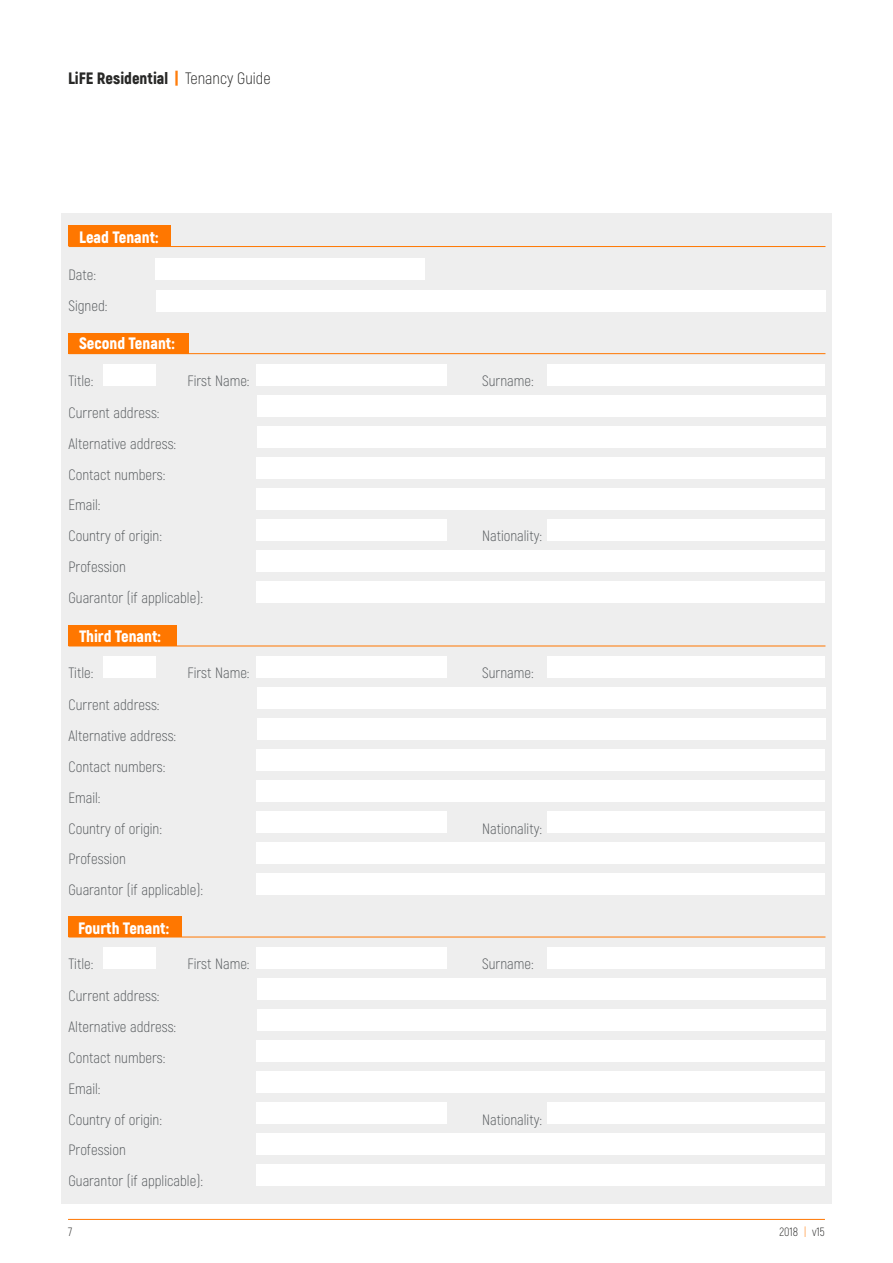
<style>
.page{position:relative;width:893px;height:1263px;background:#fff}
.page>*{position:absolute;margin:0;border:0;box-sizing:border-box;transform-origin:0 0}
.t1{font:900 16.5px "Akrobat";color:#fff}
.t2{font:900 16.5px "Akrobat";color:#282827}
.t3{font:300 15px/30.9px "Akrobat";color:#53575a}
.t4{font:300 12px "Akrobat";color:#282827}
.s1{color:#ff7e0d}
.s2{font-weight:300}
</style>
<div class="page">
<hr style="left:68px;top:1219px;width:757px;height:1px;background:#f70">
<div style="left:61px;top:213px;width:771px;height:990px;background:#eee"></div>
<hr style="left:69px;top:353px;width:756px;height:1px;background:#f70">
<hr style="left:69px;top:246px;width:756px;height:1px;background:#f70">
<div style="left:69px;top:333px;width:120px;height:20px;background:#f70"></div>
<div style="left:69px;top:225px;width:102px;height:21px;background:#f70"></div>
<div style="left:156px;top:258px;width:269px;height:22px;background:#fff"></div>
<div style="left:104px;top:364px;width:52px;height:21px;background:#fff"></div>
<div style="left:256px;top:364px;width:190px;height:21px;background:#fff"></div>
<div style="left:156px;top:290px;width:669px;height:21px;background:#fff"></div>
<div style="left:257px;top:426px;width:568px;height:22px;background:#fff"></div>
<div style="left:257px;top:395px;width:568px;height:22px;background:#fff"></div>
<div style="left:257px;top:457px;width:568px;height:21px;background:#fff"></div>
<div style="left:256px;top:488px;width:569px;height:22px;background:#fff"></div>
<div style="left:257px;top:519px;width:190px;height:21px;background:#fff"></div>
<div style="left:548px;top:519px;width:277px;height:21px;background:#fff"></div>
<div style="left:256px;top:550px;width:569px;height:21px;background:#fff"></div>
<div style="left:257px;top:581px;width:568px;height:21px;background:#fff"></div>
<div style="left:548px;top:364px;width:277px;height:21px;background:#fff"></div>
<hr style="left:69px;top:646px;width:756px;height:1px;background:#f70">
<div style="left:69px;top:625px;width:108px;height:21px;background:#f70"></div>
<div style="left:104px;top:657px;width:52px;height:21px;background:#fff"></div>
<div style="left:256px;top:657px;width:190px;height:21px;background:#fff"></div>
<div style="left:257px;top:718px;width:568px;height:22px;background:#fff"></div>
<div style="left:257px;top:687px;width:568px;height:22px;background:#fff"></div>
<div style="left:257px;top:750px;width:568px;height:21px;background:#fff"></div>
<div style="left:256px;top:780px;width:569px;height:22px;background:#fff"></div>
<div style="left:256px;top:842px;width:569px;height:22px;background:#fff"></div>
<div style="left:257px;top:873px;width:568px;height:22px;background:#fff"></div>
<div style="left:548px;top:657px;width:277px;height:21px;background:#fff"></div>
<div style="left:257px;top:811px;width:190px;height:22px;background:#fff"></div>
<div style="left:548px;top:811px;width:277px;height:22px;background:#fff"></div>
<hr style="left:69px;top:937px;width:756px;height:1px;background:#f70">
<div style="left:69px;top:916px;width:113px;height:21px;background:#f70"></div>
<div style="left:104px;top:948px;width:52px;height:21px;background:#fff"></div>
<div style="left:256px;top:948px;width:190px;height:21px;background:#fff"></div>
<div style="left:257px;top:1009px;width:568px;height:22px;background:#fff"></div>
<div style="left:257px;top:978px;width:568px;height:22px;background:#fff"></div>
<div style="left:257px;top:1041px;width:568px;height:21px;background:#fff"></div>
<div style="left:256px;top:1071px;width:569px;height:22px;background:#fff"></div>
<div style="left:256px;top:1133px;width:569px;height:22px;background:#fff"></div>
<div style="left:257px;top:1164px;width:568px;height:22px;background:#fff"></div>
<div style="left:548px;top:948px;width:277px;height:21px;background:#fff"></div>
<div style="left:257px;top:1102px;width:190px;height:22px;background:#fff"></div>
<div style="left:548px;top:1102px;width:277px;height:22px;background:#fff"></div>
<p class="t2" style="left:68px;top:67px;width:204px">LiFE Residential <span class="s1">|</span> <span class="s2">Tenancy Guide</span></p>
<p class="t1" style="left:79px;top:227px;width:81px">Lead Tenant:</p>
<p class="t3" style="left:69px;top:259px;width:29px">Date:</p>
<p class="t3" style="left:69px;top:290px;width:40px">Signed:</p>
<p class="t1" style="left:79px;top:333px;width:97px">Second Tenant:</p>
<p class="t3" style="left:69px;top:365px;width:26px">Title:</p>
<p class="t3" style="left:69px;top:397px;width:93px">Current address:</p>
<p class="t3" style="left:69px;top:428px;width:109px">Alternative address:</p>
<p class="t3" style="left:69px;top:459px;width:99px">Contact numbers:<br>Email:<br>Country of origin:</p>
<p class="t3" style="left:188px;top:365px;width:64px">First Name:</p>
<p class="t3" style="left:482px;top:365px;width:53px">Surname:</p>
<p class="t3" style="left:482px;top:520px;width:61px">Nationality:</p>
<p class="t3" style="left:69px;top:551px;width:136px">Profession<br>Guarantor (if applicable):</p>
<p class="t1" style="left:79px;top:625px;width:83px">Third Tenant:</p>
<p class="t3" style="left:69px;top:657px;width:26px">Title:</p>
<p class="t3" style="left:69px;top:689px;width:93px">Current address:</p>
<p class="t3" style="left:69px;top:720px;width:109px">Alternative address:</p>
<p class="t3" style="left:69px;top:751px;width:99px">Contact numbers:<br>Email:</p>
<p class="t3" style="left:188px;top:657px;width:64px">First Name:</p>
<p class="t3" style="left:482px;top:657px;width:53px">Surname:</p>
<p class="t3" style="left:69px;top:813px;width:95px">Country of origin:</p>
<p class="t3" style="left:482px;top:813px;width:61px">Nationality:</p>
<p class="t3" style="left:69px;top:843px;width:136px">Profession<br>Guarantor (if applicable):</p>
<p class="t1" style="left:78px;top:917px;width:92px">Fourth Tenant:</p>
<p class="t3" style="left:69px;top:948px;width:26px">Title:</p>
<p class="t3" style="left:69px;top:980px;width:93px">Current address:</p>
<p class="t3" style="left:69px;top:1011px;width:109px">Alternative address:</p>
<p class="t3" style="left:69px;top:1042px;width:99px">Contact numbers:<br>Email:</p>
<p class="t3" style="left:188px;top:948px;width:64px">First Name:</p>
<p class="t3" style="left:482px;top:948px;width:53px">Surname:</p>
<p class="t3" style="left:69px;top:1104px;width:95px">Country of origin:</p>
<p class="t3" style="left:482px;top:1104px;width:61px">Nationality:</p>
<p class="t3" style="left:69px;top:1134px;width:136px">Profession<br>Guarantor (if applicable):</p>
<p class="t4" style="left:68px;top:1224px;width:6px">7</p>
<p class="t4" style="left:779px;top:1224px;width:47px">2018 <span class="s1">|</span> v15</p>
</div>
